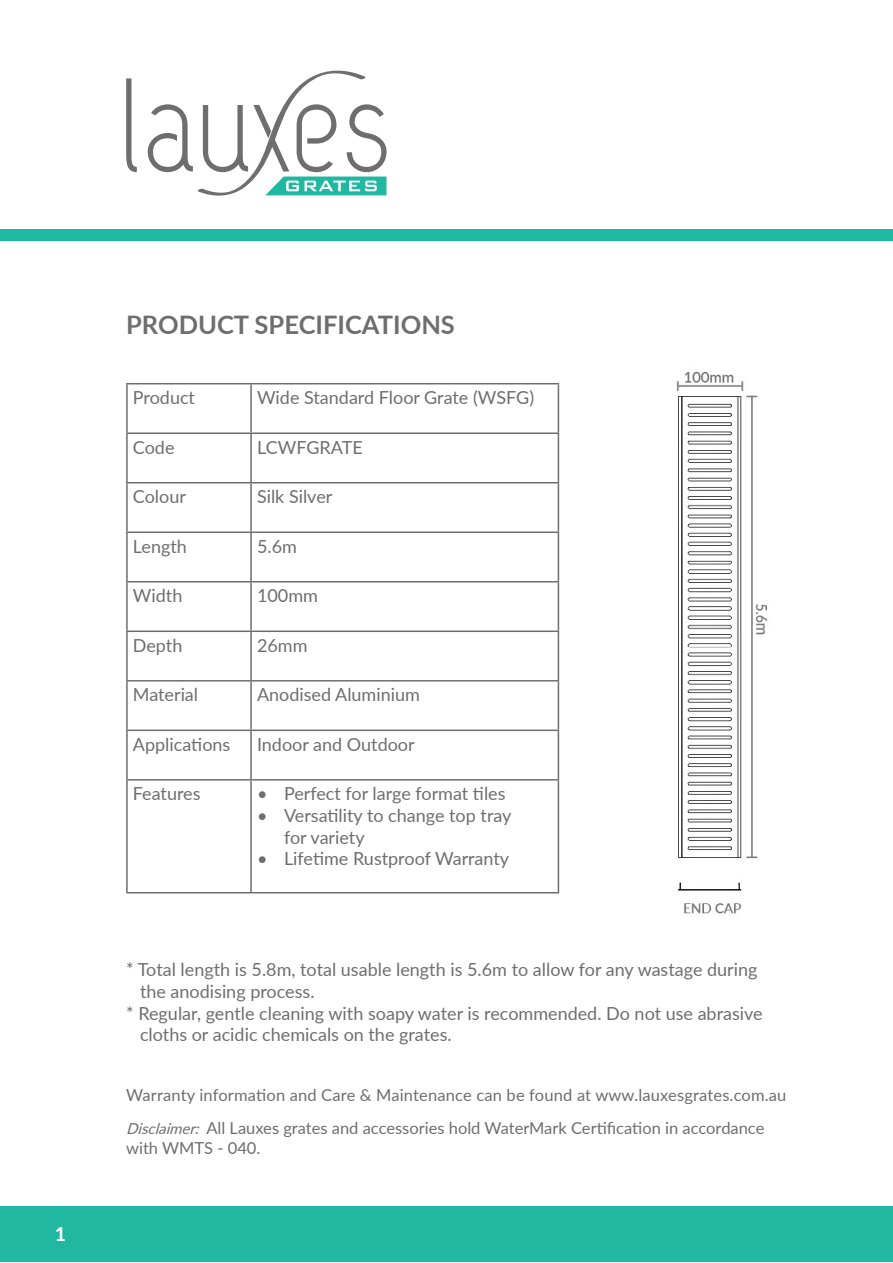
<style>
.page{position:relative;width:893px;height:1263px;background:#fff}
.page>*{position:absolute;margin:0;border:0;box-sizing:border-box;transform-origin:0 0}
.t1{font:700 25.5px "Lato";color:#6e6e6e}
.t2{font:700 19.5px "Lato";color:#fff}
.t3{font:18px/21.6px "Lato";color:#6e6e6e}
.t4{font:16.5px/19.8px "Lato";color:#6e6e6e}
.s1{font-style:italic;font-size:15px}
</style>
<div class="page">
<img style="left:676px;top:371px;width:92px;height:543px">
<hr style="left:126px;top:383px;width:125px;height:1px;background:#6e6e6e">
<hr style="left:126px;top:384px;width:2px;height:48px;background:#6e6e6e">
<hr style="left:251px;top:383px;width:308px;height:1px;background:#6e6e6e">
<hr style="left:250px;top:384px;width:2px;height:48px;background:#6e6e6e">
<hr style="left:558px;top:384px;width:1px;height:48px;background:#6e6e6e">
<hr style="left:126px;top:432px;width:125px;height:2px;background:#6e6e6e">
<hr style="left:126px;top:434px;width:2px;height:48px;background:#6e6e6e">
<hr style="left:251px;top:432px;width:308px;height:2px;background:#6e6e6e">
<hr style="left:250px;top:434px;width:2px;height:48px;background:#6e6e6e">
<hr style="left:558px;top:434px;width:1px;height:48px;background:#6e6e6e">
<hr style="left:126px;top:482px;width:125px;height:1px;background:#6e6e6e">
<hr style="left:126px;top:483px;width:2px;height:48px;background:#6e6e6e">
<hr style="left:251px;top:482px;width:308px;height:1px;background:#6e6e6e">
<hr style="left:250px;top:483px;width:2px;height:48px;background:#6e6e6e">
<hr style="left:558px;top:483px;width:1px;height:48px;background:#6e6e6e">
<hr style="left:126px;top:531px;width:125px;height:2px;background:#6e6e6e">
<hr style="left:126px;top:533px;width:2px;height:48px;background:#6e6e6e">
<hr style="left:251px;top:531px;width:308px;height:2px;background:#6e6e6e">
<hr style="left:250px;top:533px;width:2px;height:48px;background:#6e6e6e">
<hr style="left:558px;top:533px;width:1px;height:48px;background:#6e6e6e">
<hr style="left:126px;top:581px;width:125px;height:1px;background:#6e6e6e">
<hr style="left:126px;top:582px;width:2px;height:48px;background:#6e6e6e">
<hr style="left:251px;top:581px;width:308px;height:1px;background:#6e6e6e">
<hr style="left:250px;top:582px;width:2px;height:48px;background:#6e6e6e">
<hr style="left:558px;top:582px;width:1px;height:48px;background:#6e6e6e">
<hr style="left:126px;top:630px;width:125px;height:2px;background:#6e6e6e">
<hr style="left:126px;top:632px;width:2px;height:48px;background:#6e6e6e">
<hr style="left:251px;top:630px;width:308px;height:2px;background:#6e6e6e">
<hr style="left:250px;top:632px;width:2px;height:48px;background:#6e6e6e">
<hr style="left:558px;top:632px;width:1px;height:48px;background:#6e6e6e">
<hr style="left:126px;top:680px;width:125px;height:1px;background:#6e6e6e">
<hr style="left:126px;top:681px;width:2px;height:48px;background:#6e6e6e">
<hr style="left:251px;top:680px;width:308px;height:1px;background:#6e6e6e">
<hr style="left:250px;top:681px;width:2px;height:48px;background:#6e6e6e">
<hr style="left:558px;top:681px;width:1px;height:48px;background:#6e6e6e">
<hr style="left:126px;top:729px;width:125px;height:2px;background:#6e6e6e">
<hr style="left:126px;top:731px;width:2px;height:48px;background:#6e6e6e">
<hr style="left:251px;top:729px;width:308px;height:2px;background:#6e6e6e">
<hr style="left:250px;top:731px;width:2px;height:48px;background:#6e6e6e">
<hr style="left:558px;top:731px;width:1px;height:48px;background:#6e6e6e">
<hr style="left:126px;top:779px;width:125px;height:1px;background:#6e6e6e">
<hr style="left:126px;top:780px;width:2px;height:112px;background:#6e6e6e">
<hr style="left:251px;top:779px;width:308px;height:1px;background:#6e6e6e">
<hr style="left:250px;top:780px;width:2px;height:112px;background:#6e6e6e">
<hr style="left:558px;top:780px;width:1px;height:112px;background:#6e6e6e">
<hr style="left:126px;top:892px;width:125px;height:1px;background:#6e6e6e">
<hr style="left:251px;top:892px;width:308px;height:1px;background:#6e6e6e">
<svg style="left:126px;top:70px;width:261px;height:126px"></svg>
<div style="left:1px;top:1206px;width:892px;height:56px;background:#21b8a1"></div>
<div style="left:1px;top:230px;width:892px;height:11px;background:#21b8a1"></div>
<p class="t2" style="left:55px;top:1220px;width:13px">1</p>
<p class="t1" style="left:126px;top:306px;width:330px">PRODUCT SPECIFICATIONS</p>
<p class="t3" style="left:133px;top:386px;width:64px">Product</p>
<p class="t3" style="left:257px;top:386px;width:279px">Wide Standard Floor Grate (WSFG)</p>
<p class="t3" style="left:133px;top:436px;width:43px">Code</p>
<p class="t3" style="left:257px;top:436px;width:107px">LCWFGRATE</p>
<p class="t3" style="left:133px;top:485px;width:55px">Colour</p>
<p class="t3" style="left:257px;top:485px;width:77px">Silk Silver</p>
<p class="t3" style="left:133px;top:535px;width:55px">Length</p>
<p class="t3" style="left:257px;top:535px;width:41px">5.6m</p>
<p class="t3" style="left:133px;top:584px;width:51px">Width</p>
<p class="t3" style="left:257px;top:584px;width:62px">100mm</p>
<p class="t3" style="left:133px;top:634px;width:51px">Depth</p>
<p class="t3" style="left:257px;top:634px;width:52px">26mm</p>
<p class="t3" style="left:133px;top:683px;width:67px">Material</p>
<p class="t3" style="left:257px;top:683px;width:164px">Anodised Aluminium</p>
<p class="t3" style="left:133px;top:733px;width:99px">Applications</p>
<p class="t3" style="left:257px;top:733px;width:159px">Indoor and Outdoor</p>
<p class="t3" style="left:133px;top:782px;width:69px">Features</p>
<p class="t3" style="left:257px;top:782px;width:250px">• Perfect for large format tiles</p>
<p class="t3" style="left:284px;top:804px;width:229px;text-indent:-27px">• Versatility to change top tray for variety</p>
<p class="t3" style="left:257px;top:847px;width:254px">• Lifetime Rustproof Warranty</p>
<p class="t3" style="left:140px;top:958px;width:619px;text-indent:-14px">* Total length is 5.8m, total usable length is 5.6m to allow for any wastage during the anodising process.</p>
<p class="t3" style="left:126px;top:1001px;width:638px">* Regular, gentle cleaning with soapy water is recommended. Do not use abrasive</p>
<p class="t3" style="left:140px;top:1023px;width:313px">cloths or acidic chemicals on the grates.</p>
<p class="t4" style="left:126px;top:1084px;width:662px">Warranty information and Care &amp; Maintenance can be found at www.lauxesgrates.com.au</p>
<p class="t4" style="left:126px;top:1117px;width:640px"><span class="s1">Disclaimer:</span> All Lauxes grates and accessories hold WaterMark Certification in accordance with WMTS - 040.</p>
</div>
